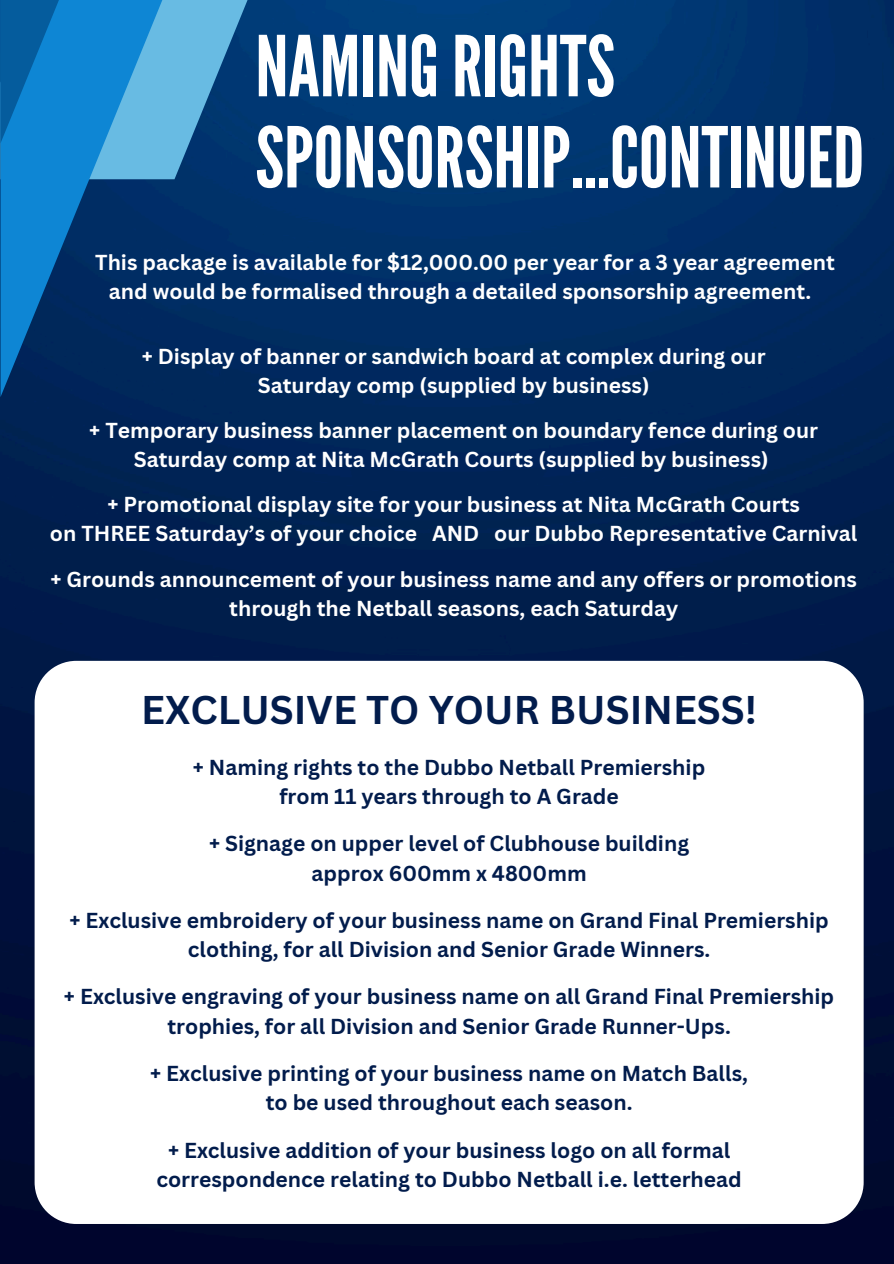
<style>
.page{position:relative;width:894px;height:1264px;background:#fff}
.page>*{position:absolute;margin:0;border:0;box-sizing:border-box;transform-origin:0 0}
.t1{font:83.55px/91.2px "League Gothic";color:#fff}
.t2{font:700 39px "Canva Sans";color:#021c4c}
.t3{font:700 21px/29px "Canva Sans";color:#fff;text-align:center}
.t4{font:700 21px/29.2px "Canva Sans";color:#021c4c;text-align:center}
</style>
<div class="page">
<img style="left:0;top:0;width:893px;height:1263px">
<svg style="left:177px;top:0;width:117px;height:179px;fill:#003773"></svg>
<svg style="left:1px;top:0;width:176px;height:397px"></svg>
<svg style="left:1px;top:0;width:147px;height:143px"></svg>
<div style="left:35px;top:661px;width:828px;height:562px;background:#fff;border-radius:42px"></div>
<p class="t1" style="left:255px;top:23px;width:610px">NAMINGRIGHTS<br>SPONSORSHIP...CONTINUED</p>
<h1 class="t3" style="left:95px;top:247px;width:741px">This package is available for $12,000.00 per year for a 3 year agreement</h1>
<p class="t3" style="left:109px;top:276px;width:703px">and would be formalised through a detailed sponsorship agreement.</p>
<p class="t3" style="left:142px;top:342px;width:625px">+ Display of banner or sandwich board at complex during our</p>
<p class="t3" style="left:258px;top:371px;width:393px">Saturday comp (supplied by business)</p>
<p class="t3" style="left:89px;top:416px;width:730px">+ Temporary business banner placement on boundary fence during our</p>
<p class="t3" style="left:134px;top:445px;width:636px">Saturday comp at Nita McGrath Courts (supplied by business)</p>
<p class="t3" style="left:107px;top:490px;width:693px">+ Promotional display site for your business at Nita McGrath Courts</p>
<p class="t3" style="left:50px;top:519px;width:808px">on THREE Saturday’s of your choice AND our Dubbo Representative Carnival</p>
<p class="t3" style="left:50px;top:564px;width:807px">+ Grounds announcement of your business name and any offers or promotions through the Netball seasons, each Saturday</p>
<p class="t2" style="left:141px;top:682px;width:617px">EXCLUSIVE TO YOUR BUSINESS!</p>
<p class="t4" style="left:193px;top:752px;width:513px">+ Naming rights to the Dubbo Netball Premiership</p>
<h2 class="t4" style="left:279px;top:781px;width:341px">from 11 years through to A Grade</h2>
<p class="t4" style="left:209px;top:828px;width:481px">+ Signage on upper level of Clubhouse building</p>
<p class="t4" style="left:311px;top:857px;width:276px">approx 600mm x 4800mm</p>
<p class="t4" style="left:69px;top:905px;width:760px">+ Exclusive embroidery of your business name on Grand Final Premiership clothing, for all Division and Senior Grade Winners.</p>
<p class="t4" style="left:64px;top:981px;width:771px">+ Exclusive engraving of your business name on all Grand Final Premiership trophies, for all Division and Senior Grade Runner-Ups.</p>
<p class="t4" style="left:150px;top:1058px;width:599px">+ Exclusive printing of your business name on Match Balls,</p>
<p class="t4" style="left:265px;top:1087px;width:368px">to be used throughout each season.</p>
<p class="t4" style="left:168px;top:1134px;width:563px">+ Exclusive addition of your business logo on all formal</p>
<p class="t4" style="left:156px;top:1163px;width:586px">correspondence relating to Dubbo Netball i.e. letterhead</p>
</div>
